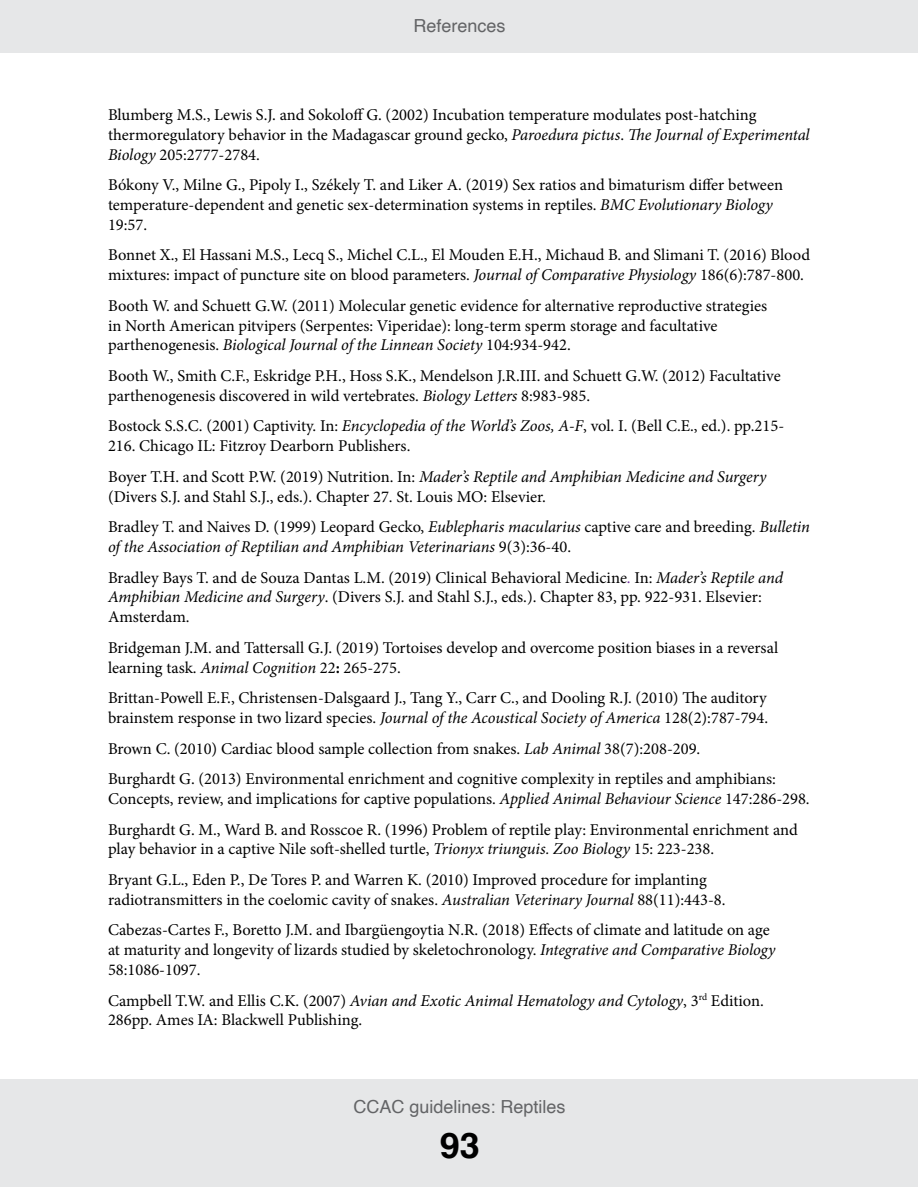
<style>
.page{position:relative;width:918px;height:1188px;background:#fff}
.page>*{position:absolute;margin:0;border:0;box-sizing:border-box;transform-origin:0 0}
.t1{font:700 36px "Helvetica";color:#000}
.t2{font:18px "Helvetica";color:#636466}
.References{font:16.5px/19.8px "Minion Pro";color:#000}
.References-2{font:italic 16.5px/19.8px "Minion Pro";letter-spacing:-.01em;color:#000}
.s1{font-style:italic}
.s2{font-style:normal}
.s3{color:#7030a0}
.s4{font-weight:700}
</style>
<div class="page">
<div style="left:1px;top:0;width:917px;height:53px;background:#e6e7e8"></div>
<div style="left:1px;top:1079px;width:917px;height:108px;background:#e6e7e8"></div>
<p class="t2" style="left:414px;top:12px;width:94px">References</p>
<p class="References" style="left:108px;top:105px;width:703px">Blumberg M.S., Lewis S.J. and Sokoloff G. (2002) Incubation temperature modulates post-hatching thermoregulatory behavior in the Madagascar ground gecko, <span class="s1">Paroedura pictus</span>. <span class="s1">The Journal of Experimental<br>Biology</span> 205:2777-2784.</p>
<p class="References" style="left:108px;top:175px;width:677px">Bókony V., Milne G., Pipoly I., Székely T. and Liker A. (2019) Sex ratios and bimaturism differ between temperature-dependent and genetic sex-determination systems in reptiles. <span class="s1">BMC Evolutionary Biology<br></span>19:57.</p>
<p class="References" style="left:108px;top:245px;width:704px">Bonnet X., El Hassani M.S., Lecq S., Michel C.L., El Mouden E.H., Michaud B. and Slimani T. (2016) Blood mixtures: impact of puncture site on blood parameters. <span class="s1">Journal of Comparative Physiology</span> 186(6):787-800.</p>
<p class="References" style="left:108px;top:296px;width:661px">Booth W. and Schuett G.W. (2011) Molecular genetic evidence for alternative reproductive strategies in North American pitvipers (Serpentes: Viperidae): long-term sperm storage and facultative parthenogenesis. <span class="s1">Biological Journal of the Linnean Society</span> 104:934-942.</p>
<p class="References" style="left:108px;top:366px;width:674px">Booth W., Smith C.F., Eskridge P.H., Hoss S.K., Mendelson J.R.III. and Schuett G.W. (2012) Facultative parthenogenesis discovered in wild vertebrates. <span class="s1">Biology Letters</span> 8:983-985.</p>
<p class="References" style="left:108px;top:416px;width:678px">Bostock S.S.C. (2001) Captivity. In: <span class="s1">Encyclopedia of the World’s Zoos, A-F</span>, vol. I. (Bell C.E., ed.). pp.215-<br>216. Chicago IL: Fitzroy Dearborn Publishers.</p>
<p class="References" style="left:108px;top:467px;width:660px">Boyer T.H. and Scott P.W. (2019) Nutrition. In: <span class="s1">Mader’s Reptile and Amphibian Medicine and Surgery </span>(Divers S.J. and Stahl S.J., eds.). Chapter 27. St. Louis MO: Elsevier.</p>
<p class="References-2" style="left:108px;top:517px;width:703px"><span class="s2">Bradley T. and Naives D. (1999) Leopard Gecko,</span> Eublepharis macularius <span class="s2">captive care and breeding.</span> Bulletin of the Association of Reptilian and Amphibian Veterinarians <span class="s2">9(3):36-40.</span></p>
<p class="References" style="left:108px;top:568px;width:677px">Bradley Bays T. and de Souza Dantas L.M. (2019) Clinical Behavioral Medicine<span class="s3">.</span> In: <span class="s1">Mader’s Reptile and<br>Amphibian Medicine and Surgery</span>. (Divers S.J. and Stahl S.J., eds.). Chapter 83, pp. 922-931. Elsevier:<br>Amsterdam.</p>
<p class="References" style="left:108px;top:638px;width:672px">Bridgeman J.M. and Tattersall G.J. (2019) Tortoises develop and overcome position biases in a reversal learning task. <span class="s1">Animal Cognition</span> 22<span class="s4">:</span> 265-275.</p>
<p class="References" style="left:108px;top:688px;width:662px">Brittan-Powell E.F., Christensen-Dalsgaard J., Tang Y., Carr C., and Dooling R.J. (2010) The auditory brainstem response in two lizard species. <span class="s1">Journal of the Acoustical Society of America</span> 128(2):787-794.</p>
<p class="References" style="left:108px;top:739px;width:594px">Brown C. (2010) Cardiac blood sample collection from snakes. <span class="s1">Lab Animal</span> 38(7):208-209.</p>
<p class="References" style="left:108px;top:769px;width:703px">Burghardt G. (2013) Environmental enrichment and cognitive complexity in reptiles and amphibians:<br>Concepts, review, and implications for captive populations. <span class="s1">Applied Animal Behaviour Science</span> 147:286-298.</p>
<p class="References" style="left:108px;top:820px;width:691px">Burghardt G. M., Ward B. and Rosscoe R. (1996) Problem of reptile play: Environmental enrichment and play behavior in a captive Nile soft-shelled turtle, <span class="s1">Trionyx triunguis. Zoo Biology</span> 15: 223-238.</p>
<p class="References" style="left:108px;top:870px;width:619px">Bryant G.L., Eden P., De Tores P. and Warren K. (2010) Improved procedure for implanting radiotransmitters in the coelomic cavity of snakes. <span class="s1">Australian Veterinary Journal</span> 88(11):443-8.</p>
<p class="References" style="left:108px;top:920px;width:669px">Cabezas-Cartes F., Boretto J.M. and Ibargüengoytia N.R. (2018) Effects of climate and latitude on age at maturity and longevity of lizards studied by skeletochronology. <span class="s1">Integrative and Comparative Biology<br></span>58:1086-1097.</p>
<p class="References" style="left:108px;top:991px;width:657px">Campbell T.W. and Ellis C.K. (2007) <span class="s1">Avian and Exotic Animal Hematology and Cytology</span>, 3<sup>rd</sup> Edition.<br>286pp. Ames IA: Blackwell Publishing.</p>
<p class="t2" style="left:354px;top:1093px;width:214px">CCAC guidelines: Reptiles</p>
<h1 class="t1" style="left:440px;top:1124px;width:42px">93</h1>
</div>
